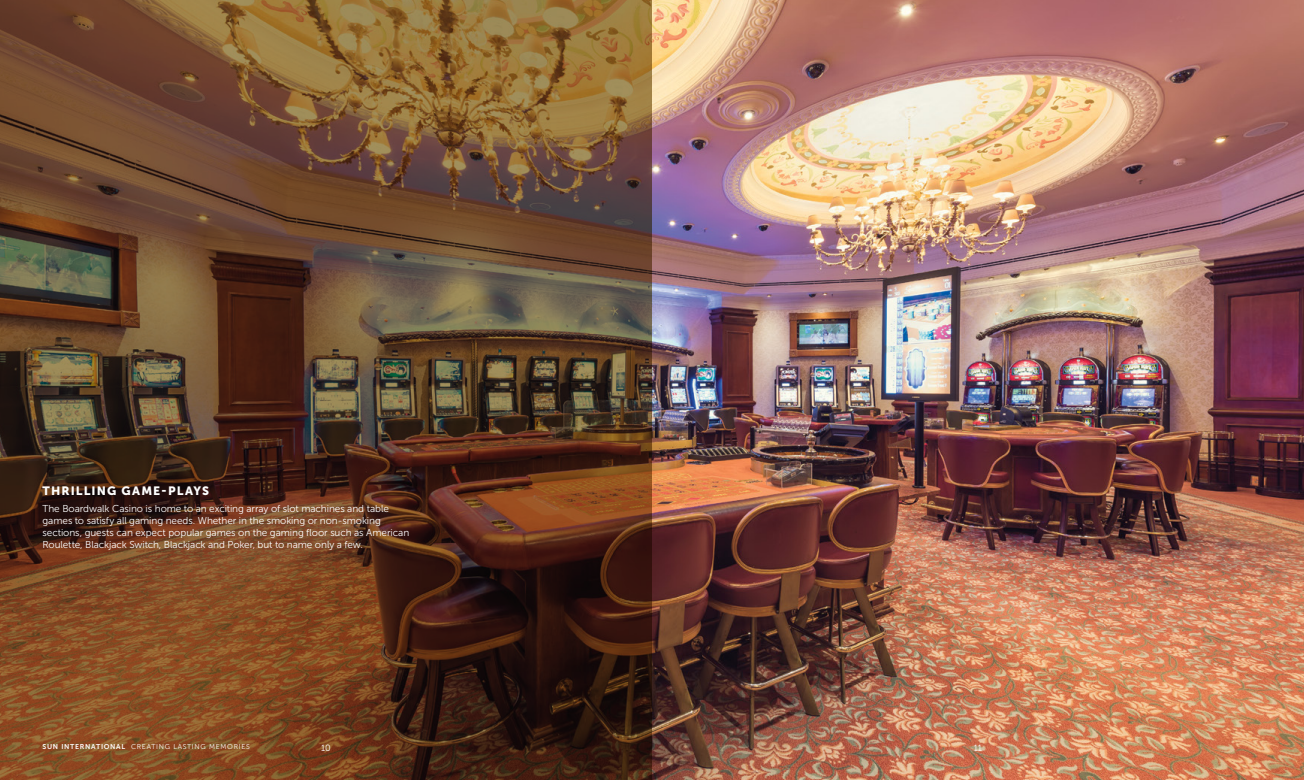
<style>
.page{position:relative;width:1304px;height:780px;background:#fff}
.page>*{position:absolute;margin:0;border:0;box-sizing:border-box;transform-origin:0 0}
.t1{font:12px "Museo Sans 900";letter-spacing:.09em;color:#fff}
.t2{font:10px/12px "Museo Sans 300";letter-spacing:-.005em;color:#fff}
.t3{font:9px "Museo Sans 300";color:#fff}
.t4{font:7px "Museo Sans 300";letter-spacing:.1em;color:#fff}
.s1{font-family:"Museo Sans 700"}
</style>
<div class="page">
<img style="left:652px;top:0;width:652px;height:780px">
<img style="left:0;top:0;width:652px;height:780px">
<p class="t1" style="left:43px;top:483px;width:168px">THRILLING GAME-PLAYS</p>
<p class="t2" style="left:43px;top:503px;width:368px">The Boardwalk Casino is home to an exciting array of slot machines and table games to satisfy all gaming needs. Whether in the smoking or non-smoking sections, guests can expect popular games on the gaming floor such as American Roulette, Blackjack Switch, Blackjack and Poker, but to name only a few.</p>
<p class="t4" style="left:43px;top:743px;width:209px"><span class="s1">SUN INTERNATIONAL</span> CREATING LASTING MEMORIES</p>
<p class="t3" style="left:321px;top:742px;width:11px">10</p>
<p class="t3" style="left:974px;top:742px;width:10px">11</p>
</div>
